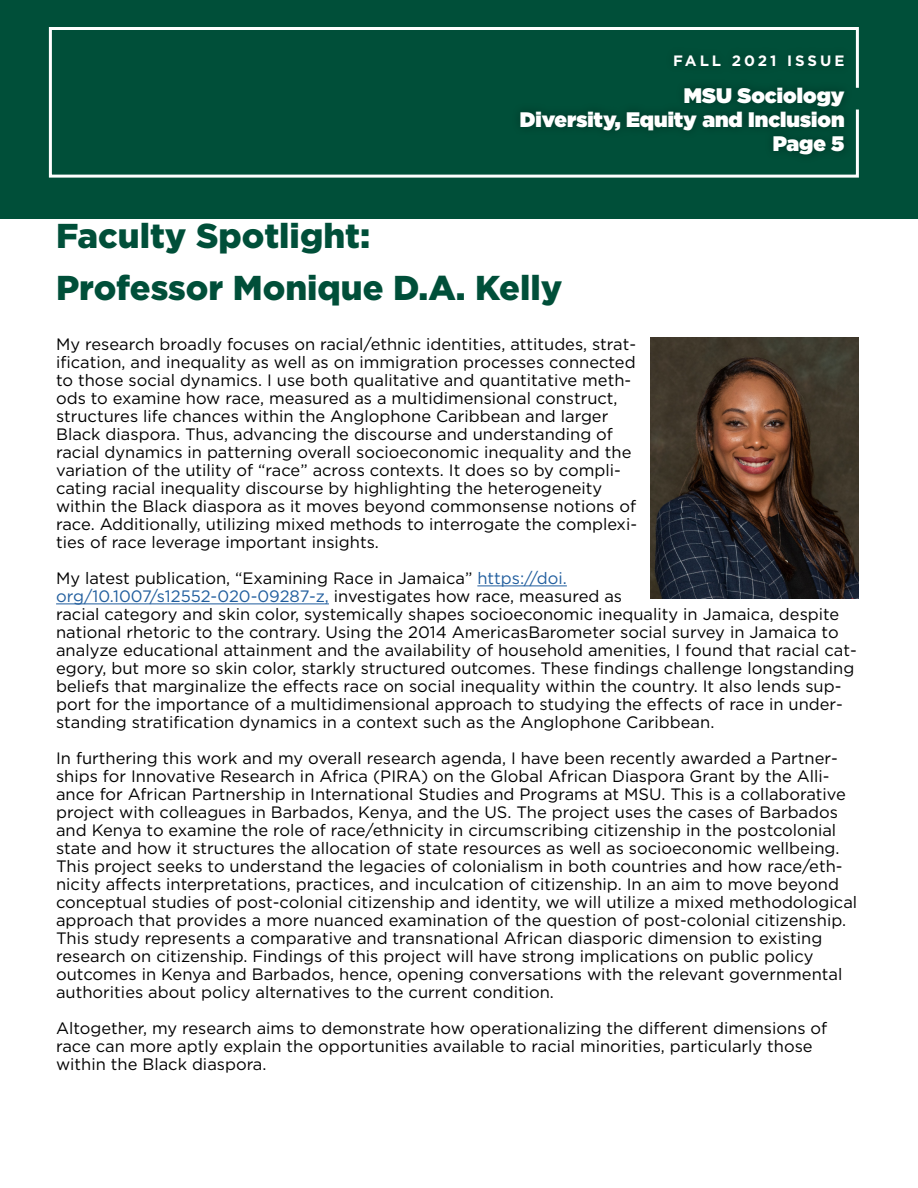
<style>
.page{position:relative;width:918px;height:1188px;background:#fff}
.page>*{position:absolute;margin:0;border:0;box-sizing:border-box;transform-origin:0 0}
.t1{font:900 34.5px/52.5px "Gotham";color:#004f39}
.t2{font:900 21px/24px "Gotham";color:#fff;text-align:right}
.t3{font:16.5px/18px "Gotham";color:#000}
.t4{font:700 15px "Gotham";letter-spacing:.2em;color:#fff}
.s1{color:#215e9e}
</style>
<div class="page">
<div style="left:0;top:0;width:918px;height:219px;background:#004f39"></div>
<svg style="left:48px;top:27px;width:811px;height:151px"></svg>
<img style="left:650px;top:337px;width:209px;height:261px">
<hr style="left:477px;top:585px;width:90px;height:1px;background:#215e9e">
<hr style="left:56px;top:603px;width:273px;height:1px;background:#215e9e">
<p class="t4" style="left:673px;top:51px;width:173px">FALL 2021 ISSUE</p>
<p class="t2" style="left:520px;top:83px;width:326px">MSU Sociology<br>Diversity, Equity and Inclusion<br>Page 5</p>
<h1 class="t1" style="left:56px;top:209px;width:508px">Faculty Spotlight:<br>Professor Monique D.A. Kelly</h1>
<p class="t3" style="left:56px;top:335px;width:583px">My research broadly focuses on racial/ethnic identities, attitudes, strat&shy;ification, and inequality as well as on immigration processes connected to those social dynamics. I use both qualitative and quantitative meth&shy;ods to examine how race, measured as a multidimensional construct, structures life chances within the Anglophone Caribbean and larger Black diaspora. Thus, advancing the discourse and understanding of racial dynamics in patterning overall socioeconomic inequality and the variation of the utility of “race” across contexts. It does so by compli&shy;cating racial inequality discourse by highlighting the heterogeneity within the Black diaspora as it moves beyond commonsense notions of race. Additionally, utilizing mixed methods to interrogate the complexi&shy;ties of race leverage important insights.</p>
<p class="t3" style="left:56px;top:569px;width:802px">My latest publication, “Examining Race in Jamaica” <span class="s1">https://doi.<br>org/10.1007/s12552-020-09287-z,</span> investigates how race, measured as<br>racial category and skin color, systemically shapes socioeconomic inequality in Jamaica, despite national rhetoric to the contrary. Using the 2014 AmericasBarometer social survey in Jamaica to analyze educational attainment and the availability of household amenities, I found that racial cat&shy;egory, but more so skin color, starkly structured outcomes. These findings challenge longstanding beliefs that marginalize the effects race on social inequality within the country. It also lends sup&shy;port for the importance of a multidimensional approach to studying the effects of race in under&shy;standing stratification dynamics in a context such as the Anglophone Caribbean.</p>
<p class="t3" style="left:56px;top:749px;width:803px">In furthering this work and my overall research agenda, I have been recently awarded a Partner&shy;ships for Innovative Research in Africa (PIRA) on the Global African Diaspora Grant by the Alli&shy;ance for African Partnership in International Studies and Programs at MSU. This is a collaborative project with colleagues in Barbados, Kenya, and the US. The project uses the cases of Barbados and Kenya to examine the role of race/ethnicity in circumscribing citizenship in the postcolonial state and how it structures the allocation of state resources as well as socioeconomic wellbeing.<br>This project seeks to understand the legacies of colonialism in both countries and how race/eth&shy;nicity affects interpretations, practices, and inculcation of citizenship. In an aim to move beyond conceptual studies of post-colonial citizenship and identity, we will utilize a mixed methodological approach that provides a more nuanced examination of the question of post-colonial citizenship.<br>This study represents a comparative and transnational African diasporic dimension to existing research on citizenship. Findings of this project will have strong implications on public policy outcomes in Kenya and Barbados, hence, opening conversations with the relevant governmental authorities about policy alternatives to the current condition.</p>
<p class="t3" style="left:56px;top:1019px;width:773px">Altogether, my research aims to demonstrate how operationalizing the different dimensions of race can more aptly explain the opportunities available to racial minorities, particularly those within the Black diaspora.</p>
</div>
